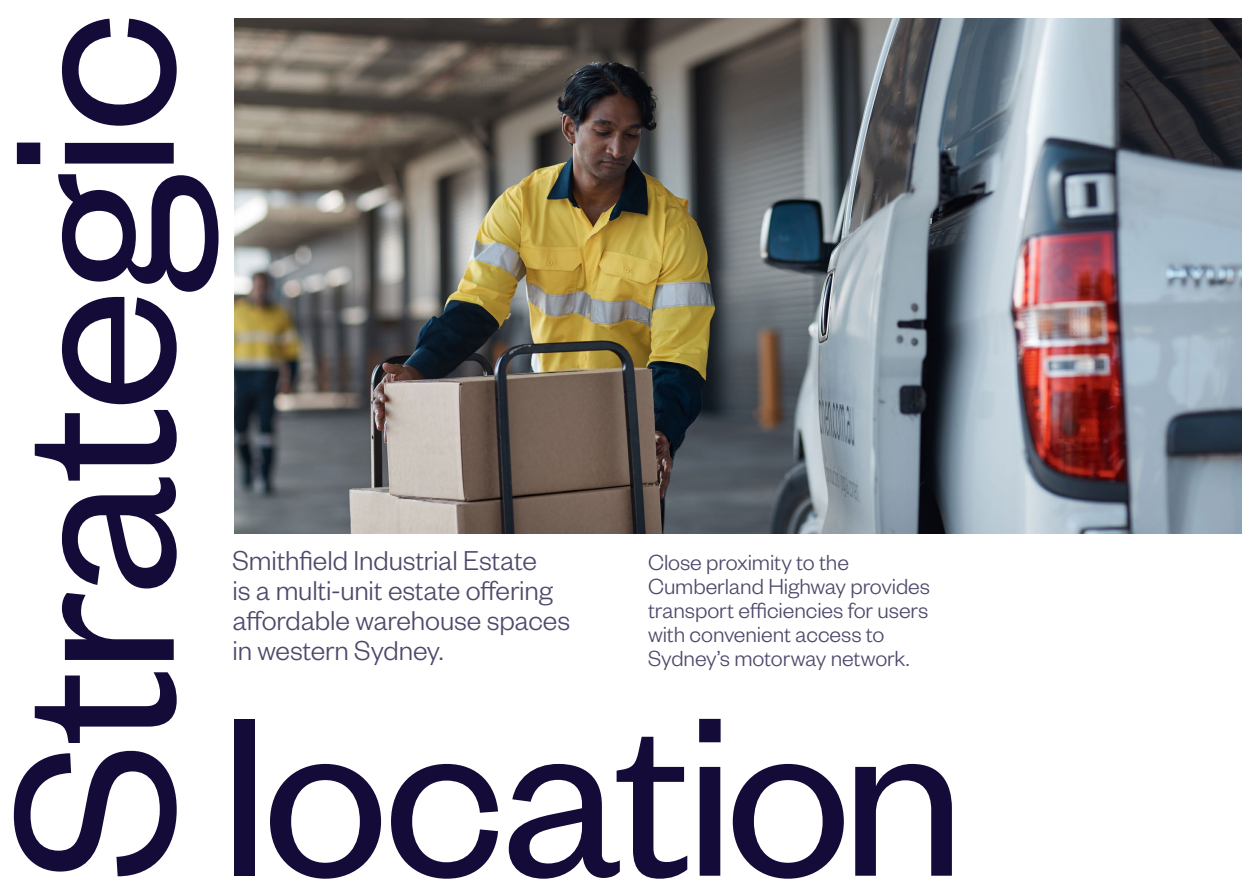
<style>
.page{position:relative;width:1260px;height:894px;background:#fff}
.page>*{position:absolute;margin:0;border:0;box-sizing:border-box;transform-origin:0 0}
.t1{font:249px "Founders Grotesk";letter-spacing:-.02em;color:#140b39}
.t2{font:300 30px/30px "Founders Grotesk";letter-spacing:-.005em;color:#4f486a}
.t3{font:300 24px/24px "Founders Grotesk";letter-spacing:-.005em;color:#4f486a}
.t4{font:300 24px "Founders Grotesk";letter-spacing:-.005em;color:#4f496b}
</style>
<div class="page">
<img style="left:234px;top:18px;width:1008px;height:516px">
<h1 class="t1" style="left:-58px;top:882px;width:872px;rotate:-90deg">Strategic</h1>
<p class="t2" style="left:232px;top:544px;width:339px">Smithfield Industrial Estate<br>is a multi-unit estate offering affordable warehouse spaces in western Sydney.</p>
<p class="t3" style="left:648px;top:549px;width:284px">Close proximity to the<br>Cumberland Highway provides transport efficiencies for users with convenient access to</p>
<p class="t4" style="left:648px;top:644px;width:263px">Sydney’s motorway network.</p>
<h1 class="t1" style="left:220px;top:644px;width:746px">location</h1>
</div>
